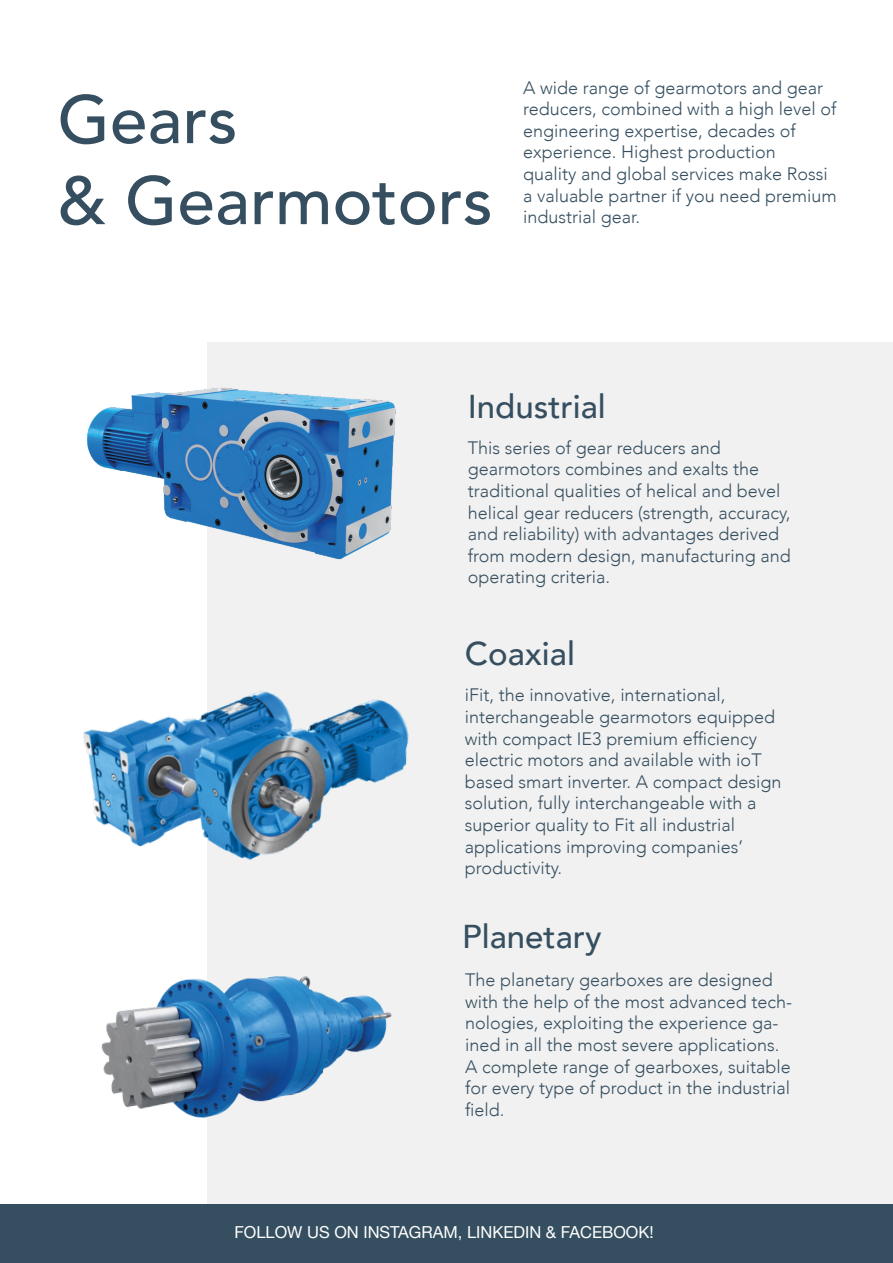
<style>
.page{position:relative;width:893px;height:1263px;background:#fff}
.page>*{position:absolute;margin:0;border:0;box-sizing:border-box;transform-origin:0 0}
.t1{font:500 67.5px "Avenir";color:#364f60}
.t2{font:500 33px "Avenir";color:#364f60}
.t3{font:300 18px/21.6px "Avenir";color:#364f60}
.t4{font:16.5px "Helvetica Neue";color:#fff}
</style>
<div class="page">
<div style="left:208px;top:343px;width:685px;height:920px;background:#f1f1f1"></div>
<img style="left:86px;top:376px;width:310px;height:191px">
<img style="left:83px;top:627px;width:326px;height:234px">
<div style="left:0;top:1205px;width:893px;height:58px;background:#364f60"></div>
<img style="left:101px;top:861px;width:291px;height:291px">
<p class="t1" style="left:57px;top:61px;width:182px">Gears</p>
<p class="t1" style="left:57px;top:142px;width:437px">&amp; Gearmotors</p>
<p class="t3" style="left:523px;top:77px;width:315px">A wide range of gearmotors and gear reducers, combined with a high level of engineering expertise, decades of</p>
<p class="t3" style="left:523px;top:141px;width:254px">experience. Highest production</p>
<p class="t3" style="left:523px;top:163px;width:315px">quality and global services make Rossi a valuable partner if you need premium industrial gear.</p>
<p class="t2" style="left:468px;top:378px;width:140px">Industrial</p>
<p class="t3" style="left:468px;top:437px;width:255px">This series of gear reducers and</p>
<p class="t3" style="left:468px;top:458px;width:325px">gearmotors combines and exalts the traditional qualities of helical and bevel helical gear reducers (strength, accuracy, and reliability) with advantages derived from modern design, manufacturing and operating criteria.</p>
<p class="t2" style="left:465px;top:624px;width:112px">Coaxial</p>
<p class="t3" style="left:465px;top:684px;width:262px">iFit, the innovative, international,</p>
<p class="t3" style="left:465px;top:706px;width:318px">interchangeable gearmotors equipped with compact IE3 premium efficiency electric motors and available with ioT based smart inverter. A compact design solution, fully interchangeable with a</p>
<p class="t3" style="left:465px;top:814px;width:272px">superior quality to Fit all industrial</p>
<p class="t3" style="left:465px;top:836px;width:280px">applications improving companies’</p>
<p class="t3" style="left:465px;top:857px;width:99px">productivity.</p>
<p class="t2" style="left:462px;top:908px;width:141px">Planetary</p>
<p class="t3" style="left:465px;top:969px;width:329px">The planetary gearboxes are designed with the help of the most advanced tech&shy;nologies, exploiting the experience ga&shy;ined in all the most severe applications.<br>A complete range of gearboxes, suitable for every type of product in the industrial field.</p>
<p class="t4" style="left:234px;top:1220px;width:421px">FOLLOW US ON INSTAGRAM, LINKEDIN &amp; FACEBOOK!</p>
</div>
